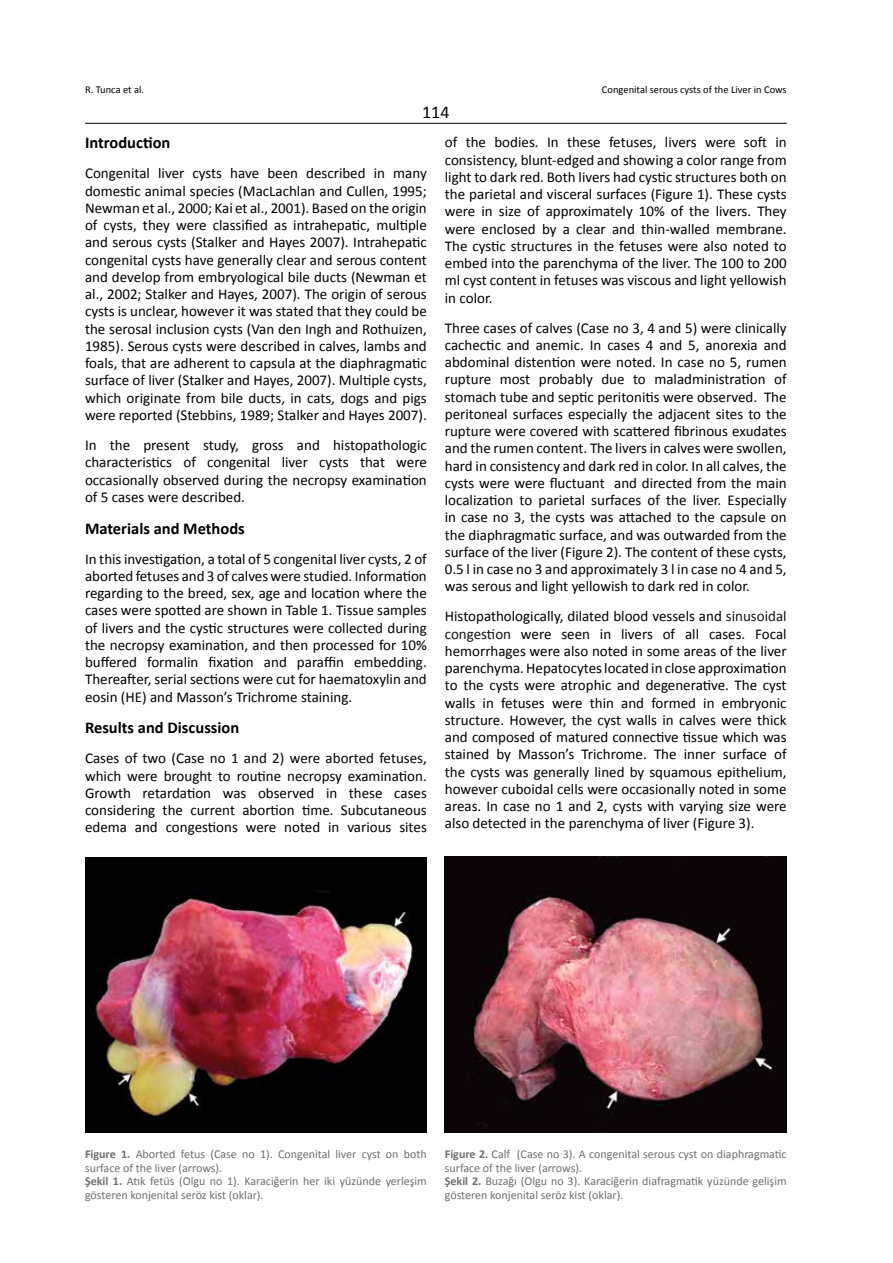
<style>
.page{position:relative;width:893px;height:1263px;background:#fff}
.page>*{position:absolute;margin:0;border:0;box-sizing:border-box;transform-origin:0 0}
.t1{font:18px "Calibri";color:#000}
.t2{font:700 16.5px "Calibri";color:#000}
.t3{font:15px/17.2px "Calibri";color:#000;text-align:justify}
.t4{font:12px/13.8px "Calibri";color:#6d6e71}
.t5{font:10.5px "Calibri";color:#000}
.s1{color:#131413}
.s2{font-weight:700}
</style>
<div class="page">
<hr style="left:85px;top:123px;width:702px;height:1px;background:#000">
<div style="left:85px;top:857px;width:342px;height:275px;background:#000"></div>
<img style="left:95px;top:888px;width:319px;height:231px">
<img style="left:445px;top:857px;width:342px;height:275px">
<p class="t5" style="left:85px;top:83px;width:61px">R. Tunca et al.</p>
<p class="t5" style="left:602px;top:83px;width:186px">Congenital serous cysts of the Liver in Cows</p>
<p class="t1" style="left:422px;top:100px;width:29px">114</p>
<p class="t2" style="left:85px;top:132px;width:87px">Introduction</p>
<p class="t3" style="left:85px;top:165px;width:343px">Congenital liver cysts have been described in many domestic animal species (MacLachlan and Cullen, 1995; Newman et al., 2000; Kai et al., 2001). Based on the origin of cysts, they were classified as intrahepatic, multiple and serous cysts (Stalker and Hayes 2007). Intrahepatic congenital cysts have generally clear and serous content and develop from embryological bile ducts (Newman et al., 2002; Stalker and Hayes, 2007). The origin of serous cysts is unclear, however it was stated that they could be the serosal inclusion cysts (Van den Ingh and Rothuizen, 1985). Serous cysts were described in calves, lambs and foals, that are adherent to capsula at the diaphragmatic surface of liver (Stalker and Hayes, 2007). Multiple cysts, which originate from bile ducts, in cats, dogs and pigs were reported (Stebbins, 1989; Stalker and Hayes 2007).</p>
<p class="t3" style="left:85px;top:436px;width:343px">In the present study, gross and histopathologic characteristics of congenital liver cysts that were occasionally observed during the necropsy examination of 5 cases were described.</p>
<p class="t2" style="left:85px;top:517px;width:161px">Materials and Methods</p>
<p class="t3" style="left:85px;top:550px;width:343px">In this investigation, a total of 5 congenital liver cysts, 2 of aborted fetuses and 3 of calves were studied. Information regarding to the breed, sex, age and location where the cases were spotted are shown in Table 1. Tissue samples of livers and the cystic structures were collected during the necropsy examination, and then processed for 10% buffered formalin fixation and paraffin embedding.<br>Thereafter, serial sections were cut for haematoxylin and eosin (HE) and Masson’s Trichrome staining.</p>
<p class="t2" style="left:85px;top:717px;width:156px">Results and Discussion</p>
<p class="t3" style="left:85px;top:750px;width:343px">Cases of two (Case no 1 and 2) were aborted fetuses, which were brought to routine necropsy examination.<br>Growth retardation was observed in these cases considering the current abortion time. Subcutaneous edema and congestions were noted in various sites</p>
<p class="t3" style="left:445px;top:134px;width:343px">of the bodies. In these fetuses, livers were soft in consistency, blunt-edged and showing a color range from light to dark red. Both livers had cystic structures both on the parietal and visceral surfaces (Figure 1). These cysts were in size of approximately 10% of the livers. They were enclosed by a clear and thin-walled membrane.<br>The cystic structures in the fetuses were also noted to embed into the parenchyma of the liver. The 100 to 200 ml cyst content in fetuses was viscous and light yellowish in color.</p>
<p class="t3" style="left:445px;top:319px;width:343px">Three cases of calves (Case no 3, 4 and 5) were clinically cachectic and anemic. In cases 4 and 5, anorexia and abdominal distention were noted. In case no 5, rumen rupture most probably due to maladministration of stomach tube and septic peritonitis were observed. The peritoneal surfaces especially the adjacent sites to the rupture were covered with scattered fibrinous exudates and the rumen content. The livers in calves were swollen, hard in consistency and dark red in color. In all calves, the cysts were were fluctuant and directed from the main localization to parietal surfaces of the liver. Especially in case no 3, the cysts was attached to the capsule on the diaphragmatic surface, and was outwarded from the surface of the liver (Figure 2). The content of these cysts, 0.5 l in case no 3 and approximately 3 l in case no 4 and 5, was serous and light yellowish to dark red in color.</p>
<p class="t3" style="left:445px;top:608px;width:343px">Histopathologically, dilated blood vessels and <span class="s1">sinusoidal congestion</span> were seen in livers of all cases. Focal hemorrhages were also noted in some areas of the liver parenchyma. Hepatocytes located in close approximation to the cysts were atrophic and degenerative. The cyst walls in fetuses were thin and formed in embryonic structure. However, the cyst walls in calves were thick and composed of matured connective tissue which was stained by Masson’s Trichrome. The inner surface of the cysts was generally lined by squamous epithelium, however cuboidal cells were occasionally noted in some areas. In case no 1 and 2, cysts with varying size were also detected in the parenchyma of liver (Figure 3).</p>
<p class="t4" style="left:85px;top:1147px;width:343px"><span class="s2">Figure 1.</span> Aborted fetus (Case no 1). Congenital liver cyst on both surface of the liver (arrows).<br><span class="s2">Şekil 1.</span> Atık fetüs (Olgu no 1). Karaciğerin her iki yüzünde yerleşim gösteren konjenital seröz kist (oklar).</p>
<p class="t4" style="left:445px;top:1147px;width:343px"><span class="s2">Figure 2.</span> Calf (Case no 3). A congenital serous cyst on diaphragmatic surface of the liver (arrows).<br><span class="s2">Şekil 2.</span> Buzağı (Olgu no 3). Karaciğerin diafragmatik yüzünde gelişim gösteren konjenital seröz kist (oklar).</p>
</div>
